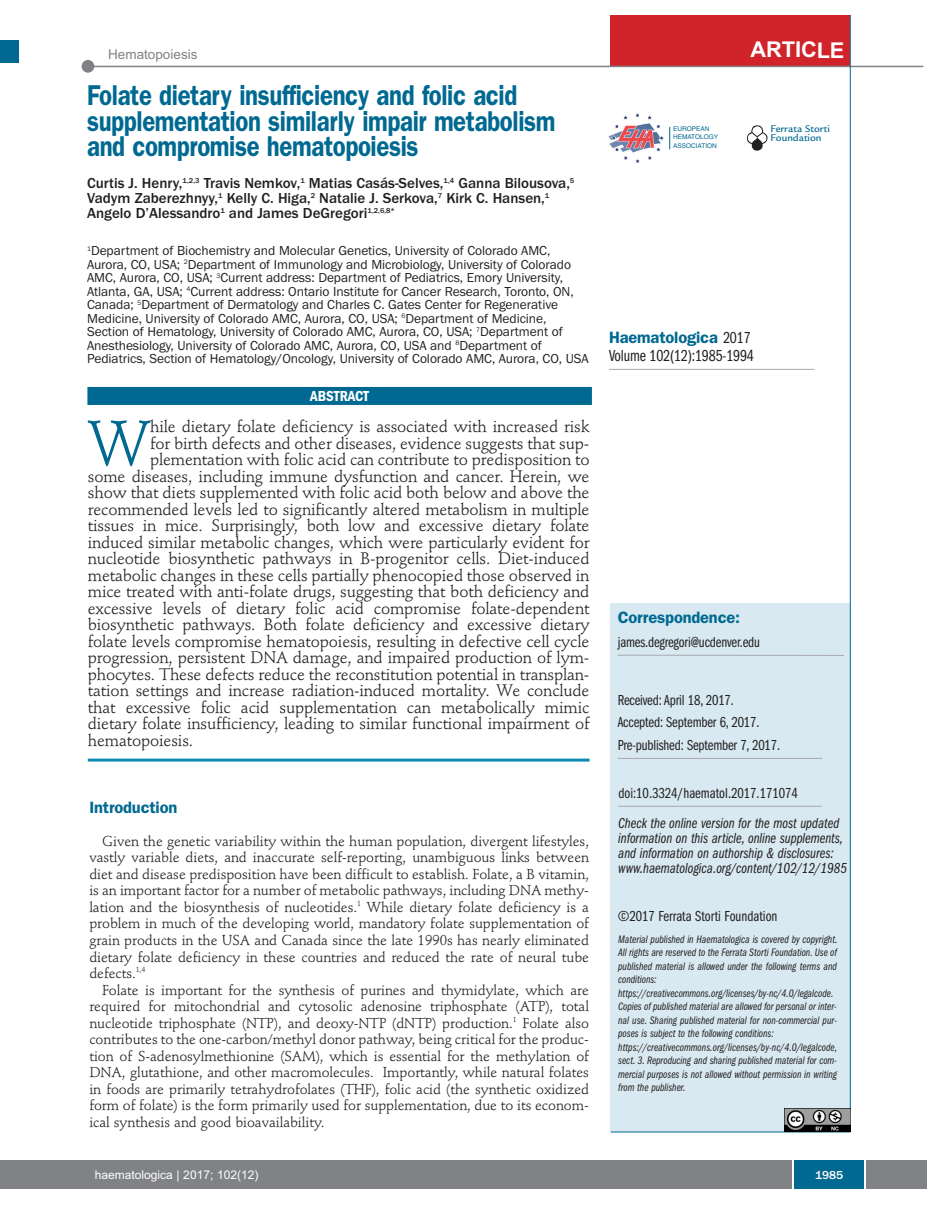
<style>
.page{position:relative;width:927px;height:1225px;background:#fff}
.page>*{position:absolute;margin:0;border:0;box-sizing:border-box;transform-origin:0 0}
.t1{font:62.7px "Stempel Schneidler";color:#006991}
.t2{font:600 28.8px/25.5px "Franklin Gothic";letter-spacing:-.015em;color:#006991;scale:.83 1}
.t3{font:700 21.75px "Arial";letter-spacing:-.01em;color:#fff}
.t4{font:16.5px "Stempel Schneidler";letter-spacing:-.01em;color:#231f20}
.t5{font:600 16.5px "Franklin Gothic";letter-spacing:-.01em;color:#006991}
.t6{font:16.5px "Franklin Gothic Book Cmpr";letter-spacing:-.01em;color:#231f20}
.t7{font:500 15px/15px "Franklin Gothic";color:#231f20}
.t8{font:15px/22.5px "Franklin Gothic Book Cmpr";letter-spacing:-.01em;color:#231f20}
.t9{font:15px/15px "Franklin Gothic Book Cmpr Ital";color:#231f20}
.t10{font:600 condensed 15px "Franklin Gothic";letter-spacing:-.005em;color:#fff}
.t11{font:14.25px/16.5px "Stempel Schneidler";letter-spacing:-.005em;color:#231f20;text-align:justify}
.t12{font:13.5px/13.5px "Franklin Gothic";letter-spacing:-.005em;color:#231f20}
.t13{font:13.5px "Arial";color:#808285}
.t14{font:12px "Arial";color:#fff}
.t15{font:500 12px "Franklin Gothic";color:#fff}
.t16{font:11.25px/13.5px "Franklin Gothic Book Cmpr Ital";color:#231f20}
.t17{font:500 10.5px/9px "Legacy Sans";color:#006991}
.t18{font:6.45px/8.7px "Helvetica";color:#006991}
.s1{font-family:"Franklin Gothic Book Cmpr";font-weight:400;color:#231f20}
</style>
<div class="page">
<div style="left:18px;top:1160px;width:909px;height:28px;background:#808285"></div>
<div style="left:794px;top:1160px;width:70px;height:28px;background:#006991"></div>
<hr style="left:792px;top:1160px;width:2px;height:28px;background:#fff">
<hr style="left:864px;top:1160px;width:2px;height:28px;background:#fff">
<div style="left:611px;top:603px;width:239px;height:529px;background:#d8e9f1"></div>
<hr style="left:618px;top:758px;width:204px;height:1px;background:#a8a9ad">
<hr style="left:618px;top:655px;width:226px;height:1px;background:#a8a9ad">
<hr style="left:611px;top:1131px;width:239px;height:1px;background:#006991">
<img style="left:747px;top:125px;width:20px;height:26px">
<img style="left:608px;top:113px;width:56px;height:50px">
<svg style="left:669px;top:127px;width:1px;height:22px"></svg>
<hr style="left:609px;top:369px;width:205px;height:1px;background:#a8a9ad">
<div style="left:611px;top:15px;width:239px;height:52px;background:#d1232a"></div>
<hr style="left:87px;top:66px;width:836px;height:1px;background:#808285">
<div style="left:82px;top:60px;width:12px;height:13px;background:#808285;border-radius:50%"></div>
<hr style="left:618px;top:806px;width:204px;height:1px;background:#a8a9ad">
<hr style="left:850px;top:15px;width:1px;height:1116px;background:#006991">
<img style="left:785px;top:1108px;width:65px;height:23px">
<div style="left:0;top:40px;width:19px;height:22px;background:#006991"></div>
<div style="left:0;top:1160px;width:18px;height:28px;background:#808285"></div>
<hr style="left:88px;top:758px;width:502px;height:3px;background:#0d8aaf">
<div style="left:87px;top:387px;width:505px;height:18px;background:#006991"></div>
<p class="t13" style="left:108px;top:47px;width:91px">Hematopoiesis</p>
<h3 class="t3" style="left:751px;top:37px;width:95px">ARTICLE</h3>
<h2 class="t2" style="left:87px;top:85px;width:566px">Folate dietary insufficiency and folic acid supplementation similarly impair metabolism and compromise hematopoiesis</h2>
<p class="t7" style="left:87px;top:175px;width:489px">Curtis J. Henry,<sup>1,2,3</sup> Travis Nemkov,<sup>1</sup> Matias Casás-Selves,<sup>1,4</sup> Ganna Bilousova,<sup>5<br></sup>Vadym Zaberezhnyy,<sup>1</sup> Kelly C. Higa,<sup>2</sup> Natalie J. Serkova,<sup>7</sup> Kirk C. Hansen,<sup>1<br></sup>Angelo D’Alessandro<sup>1</sup> and James DeGregori<sup>1,2,6,8*</sup></p>
<p class="t12" style="left:87px;top:244px;width:503px"><sup>1</sup>Department of Biochemistry and Molecular Genetics, University of Colorado AMC, Aurora, CO, USA; <sup>2</sup>Department of Immunology and Microbiology, University of Colorado AMC, Aurora, CO, USA; <sup>3</sup>Current address: Department of Pediatrics, Emory University, Atlanta, GA, USA; <sup>4</sup>Current address: Ontario Institute for Cancer Research, Toronto, ON, Canada; <sup>5</sup>Department of Dermatology and Charles C. Gates Center for Regenerative Medicine, University of Colorado AMC, Aurora, CO, USA; <sup>6</sup>Department of Medicine, Section of Hematology, University of Colorado AMC, Aurora, CO, USA; <sup>7</sup>Department of Anesthesiology, University of Colorado AMC, Aurora, CO, USA and <sup>8</sup>Department of Pediatrics, Section of Hematology/Oncology, University of Colorado AMC, Aurora, CO, USA</p>
<p class="t10" style="left:310px;top:391px;width:60px">ABSTRACT</p>
<h1 class="t1" style="left:88px;top:418px;width:64px">W</h1>
<p class="t4" style="left:150px;top:420px;width:441px">hile dietary folate deficiency is associated with increased risk</p>
<p class="t4" style="left:150px;top:436px;width:441px">for birth defects and other diseases, evidence suggests that sup-</p>
<p class="t4" style="left:150px;top:453px;width:441px">plementation with folic acid can contribute to predisposition to</p>
<p class="t4" style="left:88px;top:469px;width:503px">some diseases, including immune dysfunction and cancer. Herein, we</p>
<p class="t4" style="left:88px;top:486px;width:503px">show that diets supplemented with folic acid both below and above the</p>
<p class="t4" style="left:88px;top:502px;width:503px">recommended levels led to significantly altered metabolism in multiple</p>
<p class="t4" style="left:88px;top:519px;width:503px">tissues in mice. Surprisingly, both low and excessive dietary folate</p>
<p class="t4" style="left:88px;top:535px;width:503px">induced similar metabolic changes, which were particularly evident for</p>
<p class="t4" style="left:88px;top:552px;width:503px">nucleotide biosynthetic pathways in B-progenitor cells. Diet-induced</p>
<p class="t4" style="left:88px;top:568px;width:503px">metabolic changes in these cells partially phenocopied those observed in</p>
<p class="t4" style="left:88px;top:585px;width:503px">mice treated with anti-folate drugs, suggesting that both deficiency and</p>
<p class="t4" style="left:88px;top:601px;width:503px">excessive levels of dietary folic acid compromise folate-dependent</p>
<p class="t4" style="left:88px;top:618px;width:503px">biosynthetic pathways. Both folate deficiency and excessive dietary</p>
<p class="t4" style="left:88px;top:634px;width:503px">folate levels compromise hematopoiesis, resulting in defective cell cycle</p>
<p class="t4" style="left:88px;top:651px;width:503px">progression, persistent DNA damage, and impaired production of lym-</p>
<p class="t4" style="left:88px;top:667px;width:503px">phocytes. These defects reduce the reconstitution potential in transplan-</p>
<p class="t4" style="left:88px;top:684px;width:503px">tation settings and increase radiation-induced mortality. We conclude</p>
<p class="t4" style="left:88px;top:700px;width:503px">that excessive folic acid supplementation can metabolically mimic</p>
<p class="t4" style="left:88px;top:717px;width:503px">dietary folate insufficiency, leading to similar functional impairment of</p>
<p class="t4" style="left:88px;top:733px;width:107px">hematopoiesis.</p>
<p class="t5" style="left:89px;top:801px;width:89px">Introduction</p>
<p class="t11" style="left:89px;top:834px;width:501px;text-indent:13px">Given the genetic variability within the human population, divergent lifestyles, vastly variable diets, and inaccurate self-reporting, unambiguous links between diet and disease predisposition have been difficult to establish. Folate, a B vitamin, is an important factor for a number of metabolic pathways, including DNA methy&shy;lation and the biosynthesis of nucleotides.<sup>1</sup> While dietary folate deficiency is a problem in much of the developing world, mandatory folate supplementation of grain products in the USA and Canada since the late 1990s has nearly eliminated dietary folate deficiency in these countries and reduced the rate of neural tube defects.<sup>1,4</sup></p>
<p class="t11" style="left:89px;top:982px;width:501px;text-indent:13px">Folate is important for the synthesis of purines and thymidylate, which are required for mitochondrial and cytosolic adenosine triphosphate (ATP), total nucleotide triphosphate (NTP), and deoxy-NTP (dNTP) production.<sup>1</sup> Folate also contributes to the one-carbon/methyl donor pathway, being critical for the produc&shy;tion of S-adenosylmethionine (SAM), which is essential for the methylation of DNA, glutathione, and other macromolecules. Importantly, while natural folates in foods are primarily tetrahydrofolates (THF), folic acid (the synthetic oxidized form of folate) is the form primarily used for supplementation, due to its econom&shy;ical synthesis and good bioavailability.</p>
<p class="t18" style="left:673px;top:124px;width:47px">EUROPEAN<br>HEMATOLOGY<br>ASSOCIATION</p>
<p class="t17" style="left:771px;top:125px;width:61px">Ferrata Storti<br>Foundation</p>
<p class="t5" style="left:609px;top:331px;width:143px">Haematologica <span class="s1">2017</span></p>
<p class="t6" style="left:609px;top:350px;width:146px">Volume 102(12):1985-1994</p>
<p class="t5" style="left:618px;top:612px;width:124px">Correspondence:</p>
<p class="t8" style="left:618px;top:631px;width:144px">james.degregori@ucdenver.edu</p>
<p class="t8" style="left:618px;top:690px;width:164px">Received: April 18, 2017.<br>Accepted: September 6, 2017.<br>Pre-published: September 7, 2017.</p>
<p class="t8" style="left:618px;top:782px;width:181px">doi:10.3324/haematol.2017.171074</p>
<p class="t9" style="left:618px;top:817px;width:230px">Check the online version for the most updated information on this article, online supplements, and information on authorship &amp; disclosures: www.haematologica.org/content/102/12/1985</p>
<p class="t8" style="left:618px;top:906px;width:161px">©2017 Ferrata Storti Foundation</p>
<p class="t16" style="left:618px;top:933px;width:221px">Material published in Haematologica is covered by copyright.<br>All rights are reserved to the Ferrata Storti Foundation. Use of published material is allowed under the following terms and conditions: https://creativecommons.org/licenses/by-nc/4.0/legalcode.<br>Copies of published material are allowed for personal or inter&shy;nal use. Sharing published material for non-commercial pur&shy;poses is subject to the following conditions: https://creativecommons.org/licenses/by-nc/4.0/legalcode, sect. 3. Reproducing and sharing published material for com&shy;mercial purposes is not allowed without permission in writing from the publisher.</p>
<p class="t14" style="left:95px;top:1167px;width:165px">haematologica | 2017; 102(12)</p>
<p class="t15" style="left:815px;top:1167px;width:30px">1985</p>
</div>
